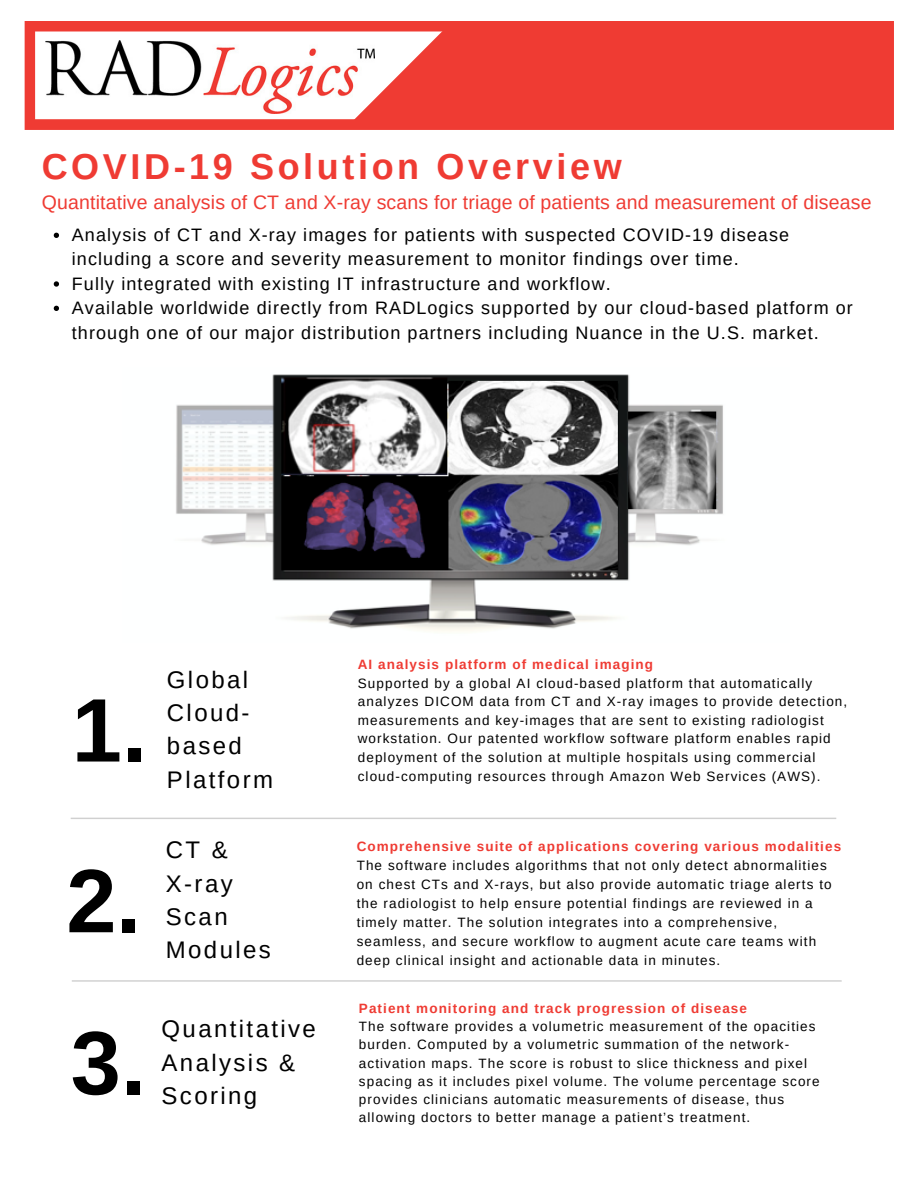
<style>
.page{position:relative;width:918px;height:1188px;background:#fff}
.page>*{position:absolute;margin:0;border:0;box-sizing:border-box;transform-origin:0 0}
.t1{font:700 90.15px "Arimo";color:#000}
.t2{font:700 36px "Arimo";letter-spacing:.1em;color:#ef3b33}
.t3{font:24px/33.3px "Arimo";letter-spacing:.1em;color:#000}
.t4{font:19.5px "Arimo";letter-spacing:.01em;color:#ef3b33}
.t5{font:18px/24.3px "Arimo";letter-spacing:.06em;color:#000}
.t6{font:13.5px/18.6px "Arimo";letter-spacing:.08em;color:#000}
.t7{font:700 13.5px "Arimo";letter-spacing:.08em;color:#ef3b33}
</style>
<div class="page">
<svg style="left:25px;top:21px;width:869px;height:109px;fill:#ef3b33"></svg>
<img style="left:176px;top:374px;width:547px;height:258px">
<svg style="left:71px;top:818px;width:765px;height:1px"></svg>
<hr style="left:72px;top:980px;width:770px;height:2px;background:#dfdfdf">
<img style="left:45px;top:40px;width:304px;height:73px">
<svg style="left:349px;top:23px;width:101px;height:102px"></svg>
<div style="left:448px;top:24px;width:444px;height:101px;background:#ef3b33"></div>
<svg style="left:54px;top:233px;width:5px;height:5px"></svg>
<svg style="left:54px;top:281px;width:5px;height:6px"></svg>
<svg style="left:54px;top:306px;width:5px;height:5px"></svg>
<h2 class="t2" style="left:42px;top:147px;width:581px">COVID-19 Solution Overview</h2>
<h3 class="t4" style="left:42px;top:191px;width:831px">Quantitative analysis of CT and X-ray scans for triage of patients and measurement of disease</h3>
<p class="t5" style="left:72px;top:223px;width:783px">Analysis of CT and X-ray images for patients with suspected COVID-19 disease including a score and severity measurement to monitor findings over time.<br>Fully integrated with existing IT infrastructure and workflow.<br>Available worldwide directly from RADLogics supported by our cloud-based platform or through one of our major distribution partners including Nuance in the U.S. market.</p>
<h1 class="t1" style="left:72px;top:680px;width:77px">1.</h1>
<h1 class="t1" style="left:66px;top:851px;width:77px">2.</h1>
<h3 class="t3" style="left:167px;top:663px;width:108px">Global<br>Cloud&shy;based<br>Platform</h3>
<h3 class="t3" style="left:166px;top:833px;width:107px">CT &amp;<br>X-ray<br>Scan<br>Modules</h3>
<h1 class="t1" style="left:71px;top:1013px;width:77px">3.</h1>
<h3 class="t3" style="left:162px;top:1012px;width:156px">Quantitative<br>Analysis &amp;</h3>
<h3 class="t3" style="left:162px;top:1079px;width:97px">Scoring</h3>
<p class="t7" style="left:358px;top:657px;width:297px">AI analysis platform of medical imaging</p>
<p class="t6" style="left:358px;top:674px;width:491px">Supported by a global AI cloud-based platform that automatically analyzes DICOM data from CT and X-ray images to provide detection, measurements and key-images that are sent to existing radiologist workstation. Our patented workflow software platform enables rapid deployment of the solution at multiple hospitals using commercial cloud-computing resources through Amazon Web Services (AWS).</p>
<p class="t7" style="left:357px;top:839px;width:486px">Comprehensive suite of applications covering various modalities</p>
<p class="t6" style="left:357px;top:856px;width:476px">The software includes algorithms that not only detect abnormalities on chest CTs and X-rays, but also provide automatic triage alerts to the radiologist to help ensure potential findings are reviewed in a timely matter. The solution integrates into a comprehensive, seamless, and secure workflow to augment acute care teams with deep clinical insight and actionable data in minutes.</p>
<p class="t7" style="left:359px;top:1001px;width:390px">Patient monitoring and track progression of disease</p>
<p class="t6" style="left:359px;top:1017px;width:462px;line-height:18.1px">The software provides a volumetric measurement of the opacities burden. Computed by a volumetric summation of the network&shy;activation maps. The score is robust to slice thickness and pixel spacing as it includes pixel volume. The volume percentage score provides clinicians automatic measurements of disease, thus allowing doctors to better manage a patient’s treatment.</p>
</div>
